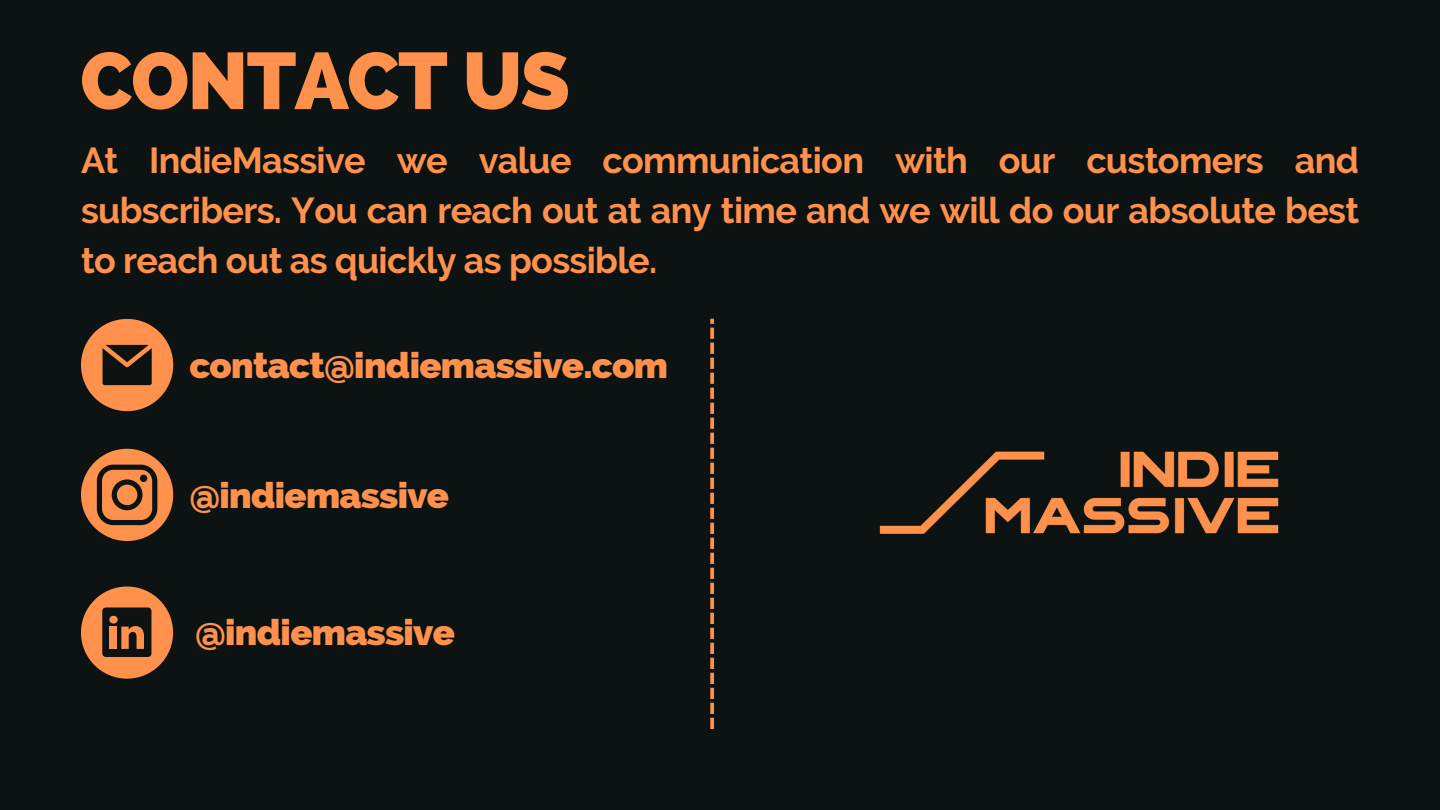
<style>
.page{position:relative;width:1440px;height:810px;background:#0c1312}
.page>*{position:absolute;margin:0;border:0;box-sizing:border-box;transform-origin:0 0}
.t1{font:800 80px "Raleway";letter-spacing:-.02em;color:#ff914d}
.t2{font:800 36.4px "Raleway";letter-spacing:-.02em;color:#ff914d}
.t3{font:700 36px/50.2px "Raleway";letter-spacing:-.02em;color:#ff914d;text-align:justify}
</style>
<div class="page">
<svg style="left:81px;top:319px;width:92px;height:92px"></svg>
<svg style="left:81px;top:449px;width:92px;height:92px"></svg>
<svg style="left:81px;top:587px;width:92px;height:92px"></svg>
<div style="left:109px;top:616px;width:9px;height:8px;background:#ff914d;border-radius:50%"></div>
<svg style="left:710px;top:319px;width:4px;height:410px"></svg>
<img style="left:879px;top:451px;width:400px;height:83px">
<h1 class="t1" style="left:80px;top:34px;width:491px">CONTACT US</h1>
<p class="t3" style="left:81px;top:135px;width:1280px">At IndieMassive we value communication with our customers and subscribers. You can reach out at any time and we will do our absolute best to reach out as quickly as possible.</p>
<p class="t2" style="left:189px;top:344px;width:480px">contact@indiemassive.com</p>
<p class="t2" style="left:189px;top:473px;width:261px">@indiemassive</p>
<p class="t2" style="left:195px;top:611px;width:261px">@indiemassive</p>
</div>
